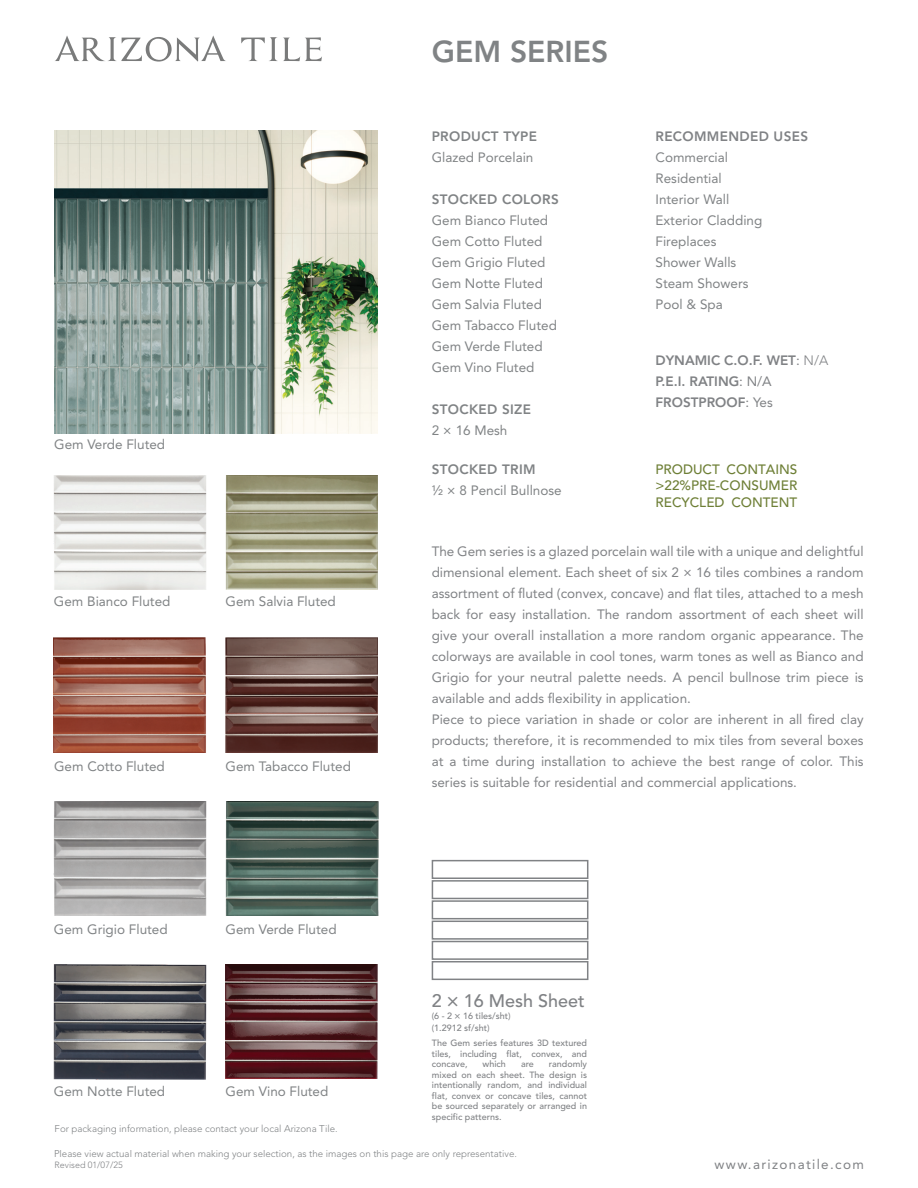
<style>
.page{position:relative;width:918px;height:1188px;background:#fff}
.page>*{position:absolute;margin:0;border:0;box-sizing:border-box;transform-origin:0 0}
.t1{font:800 30px "Avenir LT Std";color:#808385}
.t2{font:500 18px "Avenir LT Std";color:#808285}
.t3{font:13.5px/21px "Avenir LT Std";color:#808285}
.t4{font:13.5px/21px "Avenir LT Std";color:#808385}
.t5{font:800 13.5px/21px "Avenir LT Std";color:#808285}
.t6{font:500 13.5px/16.5px "Avenir LT Std";color:#6e7f36;text-align:justify}
.t7{font:800 13.5px "Avenir LT Std";letter-spacing:.025em;color:#808385}
.t8{font:13.5px "Avenir LT Std";letter-spacing:.1em;color:#808285}
.t9{font:800 13.5px "Avenir LT Std";letter-spacing:.025em;color:#808285}
.t10{font:300 9.75px "Avenir LT Std";color:#808385}
.t11{font:500 9px/10.5px "Avenir LT Std";color:#808285;text-align:justify}
.t12{font:300 9px "Avenir LT Std";color:#808285}
.s1{font-weight:400}
.s2{font-weight:300}
</style>
<div class="page">
<svg style="left:55px;top:35px;width:171px;height:27px"></svg>
<svg style="left:241px;top:37px;width:81px;height:24px"></svg>
<img style="left:54px;top:964px;width:152px;height:115px">
<img style="left:226px;top:801px;width:152px;height:115px">
<img style="left:54px;top:475px;width:152px;height:115px">
<img style="left:226px;top:475px;width:152px;height:115px">
<img style="left:54px;top:801px;width:152px;height:115px">
<img style="left:226px;top:638px;width:152px;height:115px">
<img style="left:226px;top:964px;width:151px;height:115px">
<img style="left:54px;top:638px;width:152px;height:115px">
<div style="left:432px;top:860px;width:156px;height:19px;border:2px solid #808285"></div>
<div style="left:432px;top:880px;width:156px;height:19px;border:2px solid #808285"></div>
<div style="left:432px;top:900px;width:156px;height:19px;border:2px solid #808285"></div>
<div style="left:432px;top:921px;width:156px;height:19px;border:2px solid #808285"></div>
<div style="left:432px;top:941px;width:156px;height:19px;border:2px solid #808285"></div>
<div style="left:432px;top:961px;width:156px;height:19px;border:2px solid #808285"></div>
<img style="left:54px;top:131px;width:324px;height:302px">
<p class="t4" style="left:54px;top:434px;width:113px">Gem Verde Fluted</p>
<p class="t4" style="left:54px;top:591px;width:118px">Gem Bianco Fluted</p>
<p class="t4" style="left:226px;top:591px;width:112px">Gem Salvia Fluted</p>
<p class="t4" style="left:54px;top:756px;width:112px">Gem Cotto Fluted</p>
<p class="t4" style="left:226px;top:756px;width:127px">Gem Tabacco Fluted</p>
<p class="t4" style="left:54px;top:919px;width:115px">Gem Grigio Fluted</p>
<p class="t4" style="left:226px;top:919px;width:113px">Gem Verde Fluted</p>
<p class="t4" style="left:54px;top:1081px;width:113px">Gem Notte Fluted</p>
<p class="t4" style="left:226px;top:1081px;width:104px">Gem Vino Fluted</p>
<h1 class="t1" style="left:432px;top:33px;width:178px">GEM SERIES</h1>
<p class="t7" style="left:432px;top:128px;width:107px">PRODUCT TYPE</p>
<p class="t4" style="left:432px;top:147px;width:103px">Glazed Porcelain</p>
<p class="t7" style="left:432px;top:191px;width:129px">STOCKED COLORS</p>
<p class="t4" style="left:432px;top:210px;width:127px">Gem Bianco Fluted<br>Gem Cotto Fluted<br>Gem Grigio Fluted<br>Gem Notte Fluted<br>Gem Salvia Fluted<br>Gem Tabacco Fluted<br>Gem Verde Fluted<br>Gem Vino Fluted</p>
<p class="t7" style="left:432px;top:401px;width:101px">STOCKED SIZE</p>
<p class="t4" style="left:432px;top:420px;width:77px">2 × 16 Mesh</p>
<p class="t7" style="left:432px;top:461px;width:105px">STOCKED TRIM</p>
<p class="t4" style="left:432px;top:480px;width:132px">½ × 8 Pencil Bullnose</p>
<p class="t9" style="left:656px;top:128px;width:154px">RECOMMENDED USES</p>
<p class="t4" style="left:656px;top:147px;width:108px">Commercial<br>Residential<br>Interior Wall<br>Exterior Cladding<br>Fireplaces<br>Shower Walls<br>Steam Showers<br>Pool &amp; Spa</p>
<p class="t5" style="left:656px;top:350px;width:174px">DYNAMIC C.O.F. WET<span class="s1">:</span> <span class="s2">N/A<br></span>P.E.I. RATING<span class="s1">: N/A<br></span>FROSTPROOF<span class="s1">: Yes</span></p>
<p class="t6" style="left:656px;top:461px;width:143px">PRODUCT CONTAINS &gt;22%PRE-CONSUMER RECYCLED CONTENT</p>
<p class="t3" style="left:432px;top:541px;width:434px">The Gem series is a glazed porcelain wall tile with a unique and delightful dimensional element. Each sheet of six 2 × 16 tiles combines a random assortment of fluted (convex, concave) and flat tiles, attached to a mesh back for easy installation. The random assortment of each sheet will give your overall installation a more random organic appearance. The colorways are available in cool tones, warm tones as well as Bianco and Grigio for your neutral palette needs. A pencil bullnose trim piece is available and adds flexibility in application.<br>Piece to piece variation in shade or color are inherent in all fired clay products; therefore, it is recommended to mix tiles from several boxes at a time during installation to achieve the best range of color. This series is suitable for residential and commercial applications.</p>
<h2 class="t2" style="left:432px;top:990px;width:155px">2 × 16 Mesh Sheet</h2>
<p class="t11" style="left:432px;top:1010px;width:80px;line-height:12px">(6 - 2 × 16 tiles/sht) (1.2912 sf/sht)</p>
<p class="t11" style="left:432px;top:1038px;width:157px">The Gem series features 3D textured tiles, including flat, convex, and concave,</p>
<p class="t11" style="left:432px;top:1059px;width:157px;text-indent:117px">randomly mixed on each sheet. The design is intentionally random, and individual flat, convex or concave tiles, cannot be sourced separately or arranged in specific patterns.</p>
<p class="t11" style="left:483px;top:1059px;width:25px">which</p>
<p class="t11" style="left:521px;top:1059px;width:14px">are</p>
<p class="t10" style="left:55px;top:1123px;width:285px">For packaging information, please contact your local Arizona Tile.</p>
<p class="t12" style="left:55px;top:1160px;width:70px">Revised 01/07/25</p>
<p class="t10" style="left:54px;top:1148px;width:464px">Please view actual material when making your selection, as the images on this page are only representative.</p>
<p class="t8" style="left:715px;top:1156px;width:151px">www.arizonatile.com</p>
</div>
